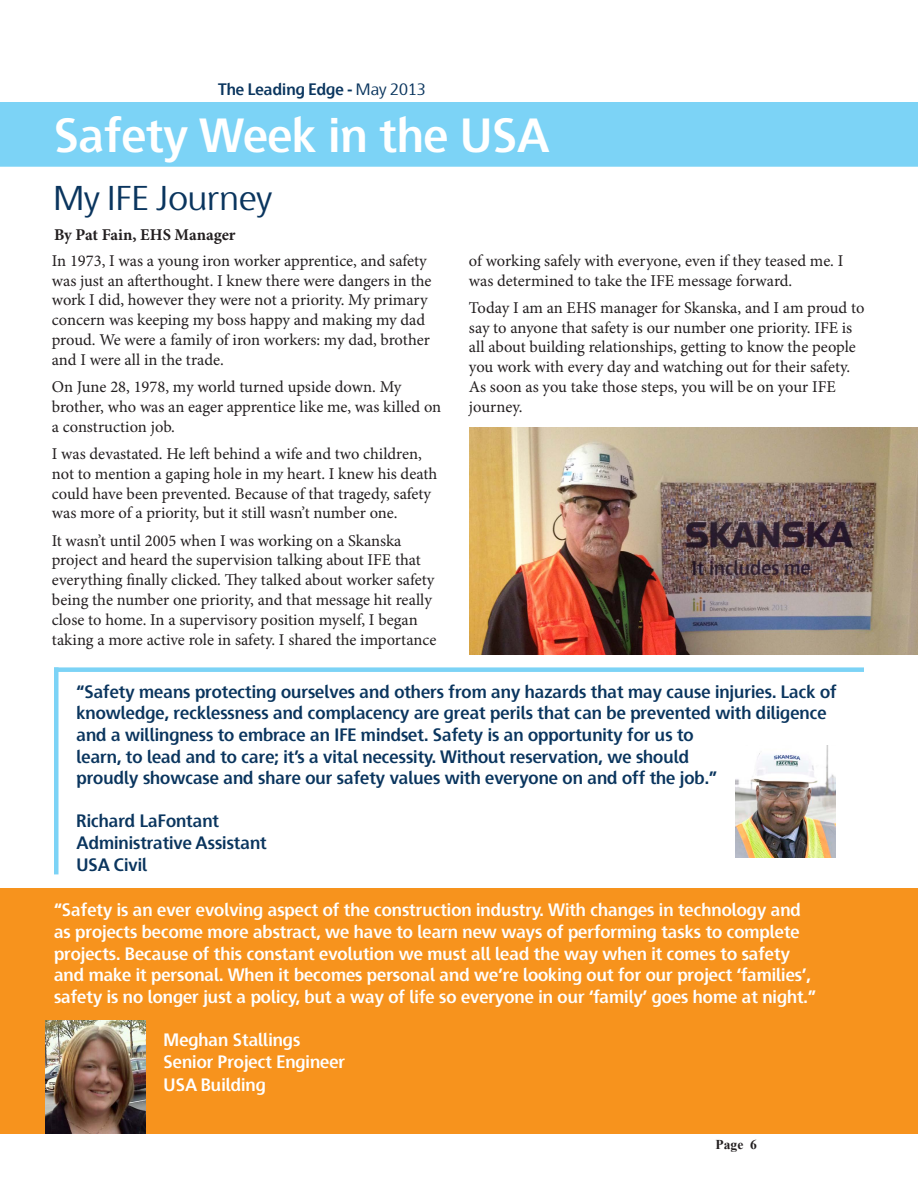
<style>
.page{position:relative;width:918px;height:1188px;background:#fff}
.page>*{position:absolute;margin:0;border:0;box-sizing:border-box;transform-origin:0 0}
.Header_1_White{font:700 48px "Skanska Sans Pro";color:#fff}
.Sub_Header_Orange{font:34.5px "Skanska Sans Pro";color:#0a355e}
.Call_Out_Green_13pt{font:700 18px/21.6px "Skanska Sans Pro";color:#fff}
.Call_Out_Green_13pt-2{font:700 18px/21.6px "Skanska Sans Pro";color:#0a355e}
.Text{font:16.5px/19.8px "Minion Pro";letter-spacing:-.005em;color:#231f20}
.t1{font:700 16.5px "Skanska Sans";color:#0a355e}
.t2{font:700 16.5px "Minion Pro";letter-spacing:-.005em;color:#231f20}
.t3{font:700 13.5px "Times New Roman";color:#231f20}
.s1{font-family:"Skanska Sans Pro";font-weight:400}
</style>
<div class="page">
<div style="left:0;top:102px;width:918px;height:65px;background:#7cd3f6"></div>
<div style="left:54px;top:667px;width:810px;height:5px;background:#7cd3f6"></div>
<hr style="left:54px;top:667px;width:4px;height:207px;background:#7cd3f6">
<div style="left:0;top:889px;width:918px;height:245px;background:#f7931d"></div>
<img style="left:470px;top:428px;width:448px;height:227px">
<img style="left:735px;top:746px;width:101px;height:112px">
<img style="left:45px;top:1021px;width:101px;height:112px">
<p class="t1" style="left:218px;top:79px;width:209px">The Leading Edge - <span class="s1">May 2013</span></p>
<p class="Header_1_White" style="left:54px;top:108px;width:497px">Safety Week in the USA</p>
<p class="Sub_Header_Orange" style="left:53px;top:178px;width:220px">My IFE Journey</p>
<p class="t2" style="left:54px;top:223px;width:183px">By Pat Fain, EHS Manager</p>
<p class="Text" style="left:52px;top:251px;width:381px">In 1973, I was a young iron worker apprentice, and safety was just an afterthought. I knew there were dangers in the work I did, however they were not a priority. My primary concern was keeping my boss happy and making my dad proud. We were a family of iron workers: my dad, brother and I were all in the trade.</p>
<p class="Text" style="left:52px;top:377px;width:391px">On June 28, 1978, my world turned upside down. My brother, who was an eager apprentice like me, was killed on a construction job.</p>
<p class="Text" style="left:52px;top:444px;width:387px">I was devastated. He left behind a wife and two children, not to mention a gaping hole in my heart. I knew his death could have been prevented. Because of that tragedy, safety was more of a priority, but it still wasn’t number one.</p>
<p class="Text" style="left:52px;top:531px;width:386px">It wasn’t until 2005 when I was working on a Skanska project and heard the supervision talking about IFE that everything finally clicked. They talked about worker safety being the number one priority, and that message hit really close to home. In a supervisory position myself, I began taking a more active role in safety. I shared the importance</p>
<p class="Text" style="left:469px;top:251px;width:376px">of working safely with everyone, even if they teased me. I was determined to take the IFE message forward.</p>
<p class="Text" style="left:469px;top:298px;width:397px">Today I am an EHS manager for Skanska, and I am proud to say to anyone that safety is our number one priority. IFE is all about building relationships, getting to know the people you work with every day and watching out for their safety.<br>As soon as you take those steps, you will be on your IFE journey.</p>
<p class="Call_Out_Green_13pt-2" style="left:76px;top:681px;width:762px">“Safety means protecting ourselves and others from any hazards that may cause injuries. Lack of knowledge, recklessness and complacency are great perils that can be prevented with diligence and a willingness to embrace an IFE mindset. Safety is an opportunity for us to<br>learn, to lead and to care; it’s a vital necessity. Without reservation, we should<br>proudly showcase and share our safety values with everyone on and off the job.”</p>
<p class="Call_Out_Green_13pt-2" style="left:76px;top:810px;width:192px">Richard LaFontant<br>Administrative Assistant<br>USA Civil</p>
<p class="Call_Out_Green_13pt" style="left:54px;top:899px;width:763px">“Safety is an ever evolving aspect of the construction industry. With changes in technology and as projects become more abstract, we have to learn new ways of performing tasks to complete projects. Because of this constant evolution we must all lead the way when it comes to safety and make it personal. When it becomes personal and we’re looking out for our project ‘families’, safety is no longer just a policy, but a way of life so everyone in our ‘family’ goes home at night.”</p>
<p class="Call_Out_Green_13pt" style="left:164px;top:1029px;width:183px">Meghan Stallings<br>Senior Project Engineer</p>
<p class="Call_Out_Green_13pt" style="left:164px;top:1074px;width:104px">USA Building</p>
<p class="t3" style="left:716px;top:1135px;width:43px">Page 6</p>
</div>
